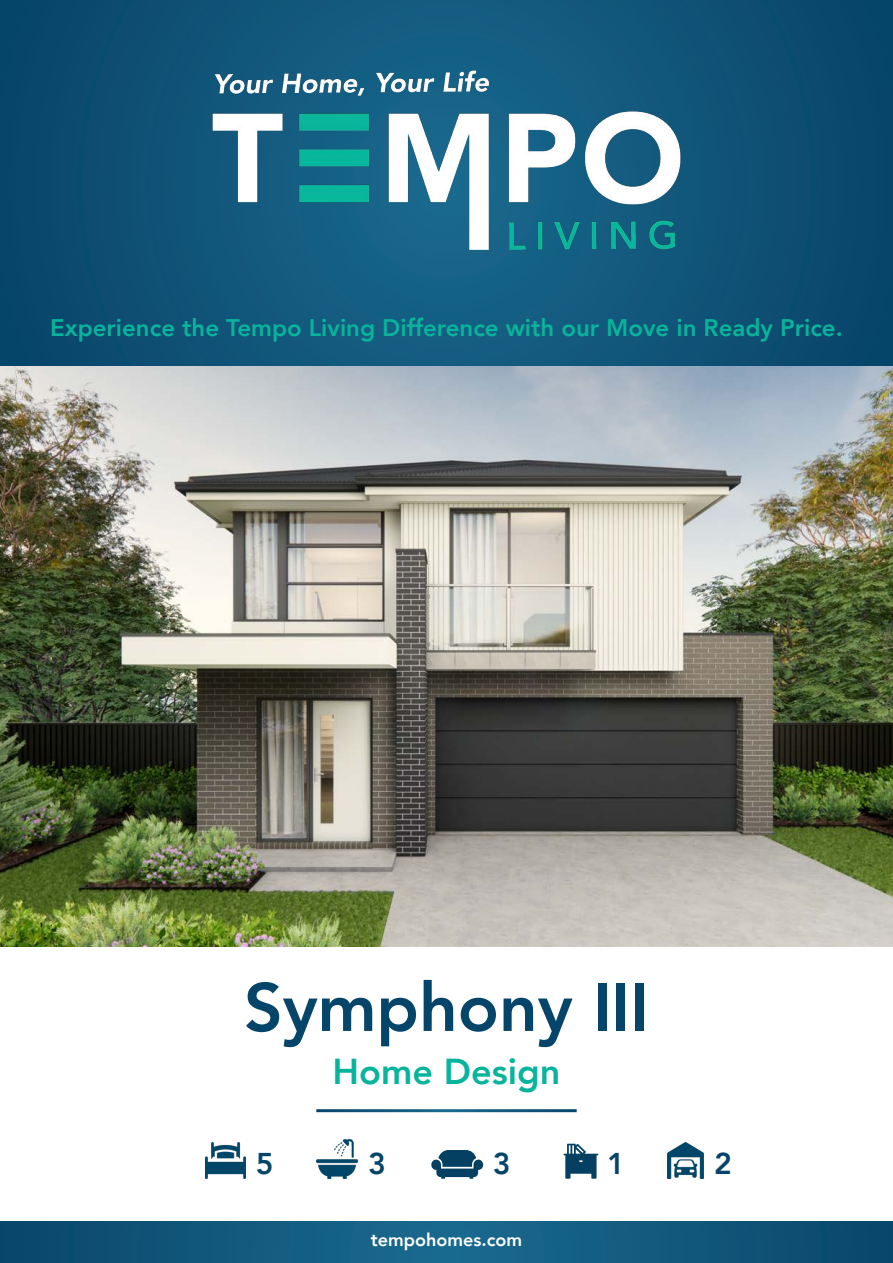
<style>
.page{position:relative;width:893px;height:1263px;background:#fff}
.page>*{position:absolute;margin:0;border:0;box-sizing:border-box;transform-origin:0 0}
.t1{font:800 67.5px "Avenir";color:#054569}
.t2{font:800 36px "Avenir";color:#08b49b}
.t3{font:800 30px "Avenir";color:#054569}
.t4{font:800 24px "Avenir";color:#08b49b}
.t5{font:800 18px "Avenir";color:#fff}
</style>
<div class="page">
<svg style="left:0;top:0;width:893px;height:367px;background:#0f5176"></svg>
<svg style="left:0;top:1221px;width:893px;height:42px;background:#12587c"></svg>
<img style="left:197px;top:70px;width:499px;height:189px">
<img style="left:206px;top:1142px;width:39px;height:37px">
<img style="left:316px;top:1139px;width:42px;height:40px">
<img style="left:667px;top:1143px;width:37px;height:36px">
<svg style="left:431px;top:1150px;width:53px;height:29px"></svg>
<img style="left:0;top:367px;width:893px;height:579px">
<svg style="left:564px;top:1144px;width:34px;height:35px"></svg>
<hr style="left:566px;top:1155px;width:29px;height:3px;background:#054062">
<p class="t4" style="left:50px;top:309px;width:794px">Experience the Tempo Living Difference with our Move in Ready Price.</p>
<p class="t1" style="left:244px;top:955px;width:406px">Symphony III</p>
<p class="t2" style="left:332px;top:1043px;width:229px">Home Design</p>
<p class="t3" style="left:256px;top:1140px;width:19px">5</p>
<p class="t3" style="left:368px;top:1140px;width:19px">3</p>
<p class="t3" style="left:493px;top:1140px;width:19px">3</p>
<p class="t3" style="left:714px;top:1140px;width:19px">2</p>
<p class="t3" style="left:607px;top:1140px;width:19px">1</p>
<p class="t5" style="left:371px;top:1226px;width:153px">tempohomes.com</p>
</div>
